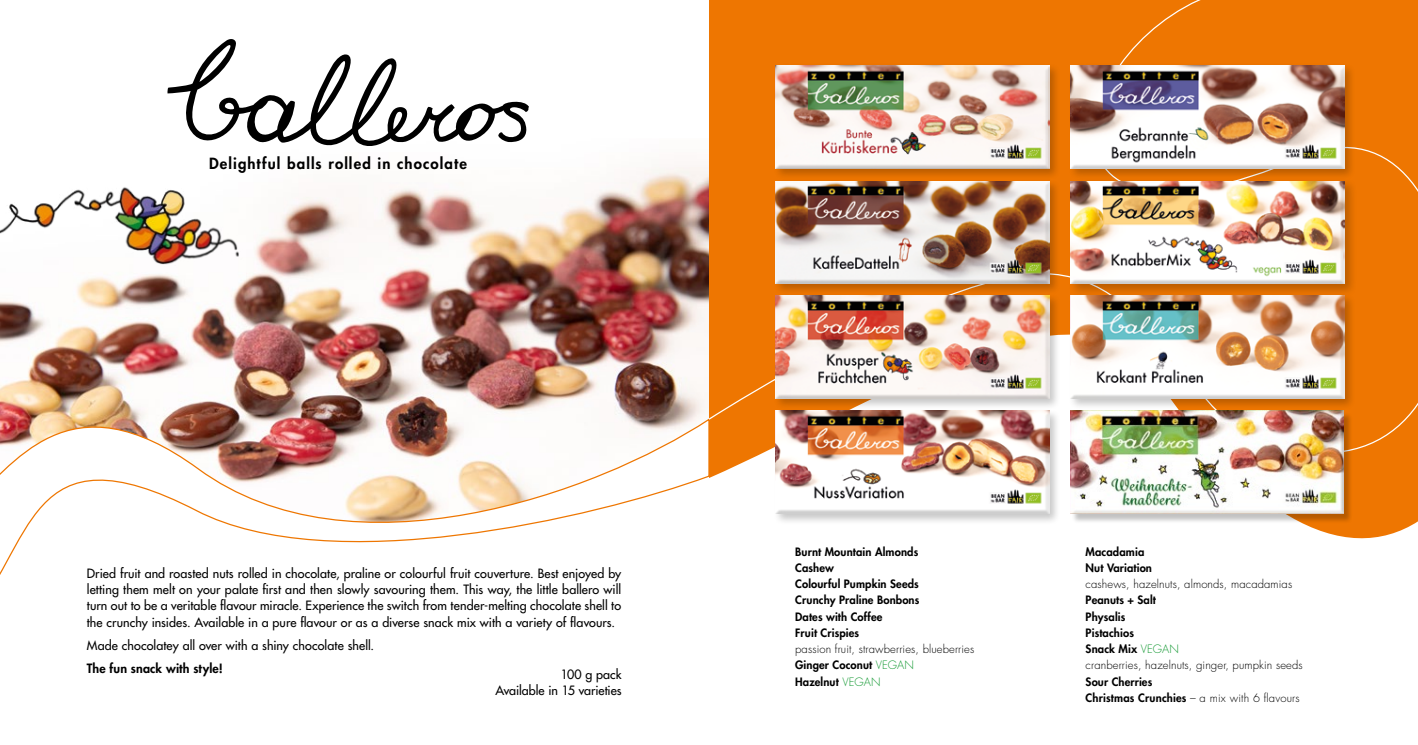
<style>
.page{position:relative;width:1418px;height:745px;background:#fff}
.page>*{position:absolute;margin:0;border:0;box-sizing:border-box;transform-origin:0 0}
.t1{font:800 15px "Futura Std";letter-spacing:.07em;color:#000}
.t2{font:500 12.5px/16.2px "Futura Std";letter-spacing:.005em;color:#000;text-align:justify}
.t3{font:800 12.5px "Futura Std";letter-spacing:.01em;color:#000}
.t4{font:300 11.25px/16.2px "Futura Std";letter-spacing:.01em;color:#000}
.t5{font:800 11.25px/16.2px "Futura Std";letter-spacing:.01em;color:#000}
.s1{font-weight:800}
.s2{color:#159a34}
.s3{font-weight:300}
</style>
<div class="page">
<img style="left:0;top:167px;width:707px;height:206px">
<img style="left:0;top:373px;width:707px;height:202px">
<img style="left:0;top:179px;width:252px;height:97px">
<svg style="left:707px;top:0;width:710px;height:530px;background:#ef8219"></svg>
<div style="left:773px;top:63px;width:287px;height:116px;background:#000;opacity:.22"></div>
<div style="left:769px;top:60px;width:285px;height:109px;background:#ee7601"></div>
<div style="left:770px;top:63px;width:285px;height:106px;background:#000;opacity:.2"></div>
<div style="left:1068px;top:63px;width:287px;height:116px;background:#000;opacity:.22"></div>
<div style="left:1064px;top:60px;width:285px;height:109px;background:#ee7601"></div>
<div style="left:1064px;top:63px;width:286px;height:106px;background:#000;opacity:.2"></div>
<div style="left:773px;top:178px;width:287px;height:117px;background:#000;opacity:.22"></div>
<div style="left:769px;top:175px;width:285px;height:109px;background:#e87300"></div>
<div style="left:769px;top:178px;width:286px;height:106px;background:#000;opacity:.2"></div>
<div style="left:1068px;top:178px;width:288px;height:118px;background:#000;opacity:.22"></div>
<div style="left:1064px;top:175px;width:285px;height:109px;background:#e87300"></div>
<div style="left:1065px;top:178px;width:285px;height:106px;background:#000;opacity:.2"></div>
<div style="left:773px;top:293px;width:287px;height:116px;background:#000;opacity:.22"></div>
<div style="left:769px;top:289px;width:285px;height:109px;background:#e37000"></div>
<div style="left:769px;top:293px;width:286px;height:105px;background:#000;opacity:.2"></div>
<div style="left:1068px;top:293px;width:287px;height:116px;background:#000;opacity:.22"></div>
<div style="left:1064px;top:289px;width:285px;height:109px;background:#df6e00"></div>
<div style="left:1064px;top:293px;width:286px;height:105px;background:#000;opacity:.2"></div>
<div style="left:773px;top:408px;width:287px;height:116px;background:#000;opacity:.22"></div>
<div style="left:769px;top:404px;width:285px;height:109px;background:#fff;opacity:.12"></div>
<div style="left:769px;top:408px;width:286px;height:105px;background:#000;opacity:.2"></div>
<div style="left:1071px;top:411px;width:281px;height:112px;background:#000;opacity:.24"></div>
<div style="left:1068px;top:404px;width:276px;height:115px;background:#000;opacity:.2"></div>
<svg style="left:167px;top:39px;width:362px;height:107px"></svg>
<p class="t1" style="left:209px;top:154px;width:259px">Delightful balls rolled in chocolate</p>
<p class="t2" style="left:87px;top:565px;width:536px">Dried fruit and roasted nuts rolled in chocolate, praline or colourful fruit couverture. Best enjoyed by letting them melt on your palate first and then slowly savouring them. This way, the little ballero will turn out to be a veritable flavour miracle. Experience the switch from tender-melting chocolate shell to the crunchy insides. Available in a pure flavour or as a diverse snack mix with a variety of flavours.</p>
<p class="t2" style="left:87px;top:637px;width:289px">Made chocolatey all over with a shiny chocolate shell.</p>
<p class="t3" style="left:87px;top:660px;width:137px">The fun snack with style!</p>
<p class="t2" style="left:495px;top:666px;width:128px;text-align:right">100 g pack<br>Available in 15 varieties</p>
<p class="t5" style="left:795px;top:543px;width:126px">Burnt Mountain Almonds<br>Cashew<br>Colourful Pumpkin Seeds<br>Crunchy Praline Bonbons<br>Dates with Coffee<br>Fruit Crispies</p>
<p class="t4" style="left:795px;top:641px;width:181px">passion fruit, strawberries, blueberries<br><span class="s1">Ginger Coconut</span> <span class="s2">VEGAN<br></span><span class="s1">Hazelnut</span> <span class="s2">VEGAN</span></p>
<p class="t5" style="left:1085px;top:543px;width:68px">Macadamia<br>Nut Variation</p>
<p class="t4" style="left:1085px;top:576px;width:208px">cashews, hazelnuts, almonds, macadamias</p>
<p class="t4" style="left:1085px;top:592px;width:219px"><span class="s1">Peanuts + Salt<br>Physalis<br>Pistachios<br>Snack Mix</span> <span class="s2">VEGAN<br></span>cranberries, hazelnuts, ginger, pumpkin seeds</p>
<p class="t5" style="left:1085px;top:673px;width:216px">Sour Cherries<br>Christmas Crunchies <span class="s3">– a mix with 6 flavours</span></p>
</div>
